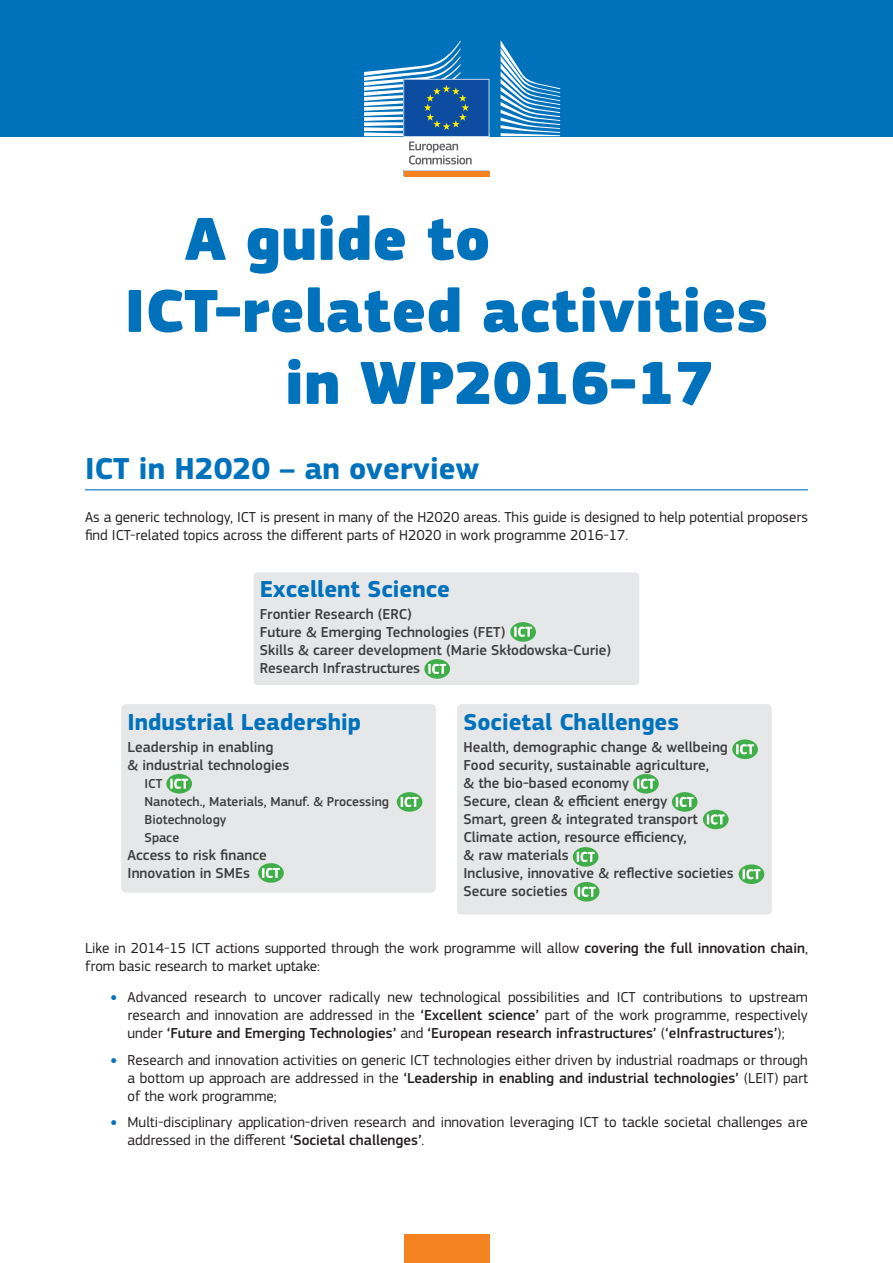
<style>
.page{position:relative;width:893px;height:1263px;background:#fff}
.page>*{position:absolute;margin:0;border:0;box-sizing:border-box;transform-origin:0 0}
.t1{font:900 63px "EC Square Sans Pro";color:#0072bc}
.t2{font:700 31.5px "EC Square Sans Pro";color:#0072bc}
.t3{font:700 24px "EC Square Sans Pro";color:#0072bc}
.t4{font:15px/18px "EC Square Sans Pro";color:#231f20}
.t5{font:500 15px/18px "EC Square Sans Pro";color:#3e3e3f}
.t6{font:500 13.5px/18px "EC Square Sans Pro";color:#3e3e3f}
.s1{font-weight:500}
.s2{font-weight:900;color:#0072bc}
</style>
<div class="page">
<div style="left:0;top:0;width:893px;height:136px;background:#0072bc"></div>
<svg style="left:501px;top:41px;width:59px;height:95px"></svg>
<svg style="left:364px;top:40px;width:125px;height:136px"></svg>
<div style="left:404px;top:171px;width:85px;height:5px;background:#f58220"></div>
<div style="left:404px;top:1234px;width:85px;height:29px;background:#f58220"></div>
<hr style="left:85px;top:489px;width:723px;height:1px;background:#0072bc">
<div style="left:254px;top:572px;width:385px;height:113px;background:#e6e7e9;border-radius:4px"></div>
<div style="left:121px;top:704px;width:315px;height:188px;background:#e6e7e9;border-radius:4px"></div>
<div style="left:457px;top:704px;width:315px;height:211px;background:#e6e7e9;border-radius:4px"></div>
<svg style="left:510px;top:622px;width:26px;height:20px"></svg>
<svg style="left:514px;top:627px;width:18px;height:10px"></svg>
<svg style="left:424px;top:659px;width:26px;height:20px"></svg>
<svg style="left:428px;top:664px;width:18px;height:10px"></svg>
<svg style="left:166px;top:774px;width:26px;height:19px"></svg>
<svg style="left:170px;top:779px;width:18px;height:10px"></svg>
<svg style="left:258px;top:863px;width:26px;height:20px"></svg>
<svg style="left:262px;top:868px;width:18px;height:10px"></svg>
<svg style="left:397px;top:792px;width:25px;height:20px"></svg>
<svg style="left:401px;top:797px;width:17px;height:10px"></svg>
<svg style="left:732px;top:739px;width:26px;height:20px"></svg>
<svg style="left:736px;top:744px;width:18px;height:10px"></svg>
<div style="left:633px;top:774px;width:26px;height:19px;background:#40ae49;border-radius:50%"></div>
<svg style="left:637px;top:779px;width:18px;height:10px"></svg>
<svg style="left:672px;top:792px;width:25px;height:20px"></svg>
<svg style="left:676px;top:797px;width:18px;height:10px"></svg>
<svg style="left:703px;top:810px;width:26px;height:19px"></svg>
<svg style="left:707px;top:814px;width:18px;height:10px"></svg>
<svg style="left:573px;top:847px;width:25px;height:20px"></svg>
<svg style="left:577px;top:852px;width:17px;height:10px"></svg>
<svg style="left:739px;top:864px;width:25px;height:20px"></svg>
<svg style="left:743px;top:869px;width:17px;height:10px"></svg>
<svg style="left:574px;top:882px;width:25px;height:19px"></svg>
<svg style="left:578px;top:887px;width:17px;height:10px"></svg>
<h1 class="t1" style="left:185px;top:200px;width:307px">A guide to</h1>
<h1 class="t1" style="left:125px;top:272px;width:645px">ICT-related activities</h1>
<h1 class="t1" style="left:285px;top:344px;width:431px">in WP2016-17</h1>
<h2 class="t2" style="left:85px;top:449px;width:396px">ICT in H2020 – an overview</h2>
<p class="t4" style="left:85px;top:508px;width:724px">As a generic technology, ICT is present in many of the H2020 areas. This guide is designed to help potential proposers find ICT-related topics across the different parts of H2020 in work programme 2016-17.</p>
<h3 class="t3" style="left:260px;top:574px;width:192px">Excellent Science</h3>
<p class="t5" style="left:260px;top:605px;width:353px">Frontier Research (ERC)<br>Future &amp; Emerging Technologies (FET)<br>Skills &amp; career development (Marie Skłodowska-Curie)<br>Research Infrastructures</p>
<h3 class="t3" style="left:128px;top:708px;width:235px">Industrial Leadership</h3>
<p class="t5" style="left:128px;top:739px;width:163px">Leadership in enabling<br>&amp; industrial technologies</p>
<p class="t6" style="left:145px;top:775px;width:246px">ICT<br>Nanotech., Materials, Manuf. &amp; Processing<br>Biotechnology<br>Space</p>
<p class="t5" style="left:128px;top:847px;width:141px">Access to risk finance<br>Innovation in SMEs</p>
<h3 class="t3" style="left:463px;top:708px;width:217px">Societal Challenges</h3>
<p class="t5" style="left:463px;top:739px;width:272px">Health, demographic change &amp; wellbeing<br>Food security, sustainable agriculture,<br>&amp; the bio-based economy<br>Secure, clean &amp; efficient energy<br>Smart, green &amp; integrated transport<br>Climate action, resource efficiency,<br>&amp; raw materials<br>Inclusive, innovative &amp; reflective societies<br>Secure societies</p>
<p class="t4" style="left:85px;top:939px;width:724px">Like in 2014-15 ICT actions supported through the work programme will allow <span class="s1">covering the full innovation chain</span>, from basic research to market uptake:</p>
<p class="t4" style="left:128px;top:988px;width:682px;text-align:justify;text-indent:-17px"><span class="s2">•</span> Advanced research to uncover radically new technological possibilities and ICT contributions to upstream research and innovation are addressed in the <span class="s1">‘Excellent science’</span> part of the work programme, respectively under <span class="s1">‘Future and Emerging Technologies’</span> and <span class="s1">‘European research infrastructures’</span> (<span class="s1">‘eInfrastructures’</span>);</p>
<p class="t4" style="left:128px;top:1051px;width:682px;text-align:justify;text-indent:-17px"><span class="s2">•</span> Research and innovation activities on generic ICT technologies either driven by industrial roadmaps or through a bottom up approach are addressed in the <span class="s1">‘Leadership in enabling and industrial technologies’</span> (LEIT) part of the work programme;</p>
<p class="t4" style="left:128px;top:1113px;width:682px;text-indent:-17px"><span class="s2">•</span> Multi-disciplinary application-driven research and innovation leveraging ICT to tackle societal challenges are addressed in the different <span class="s1">‘Societal challenges’</span>.</p>
</div>
